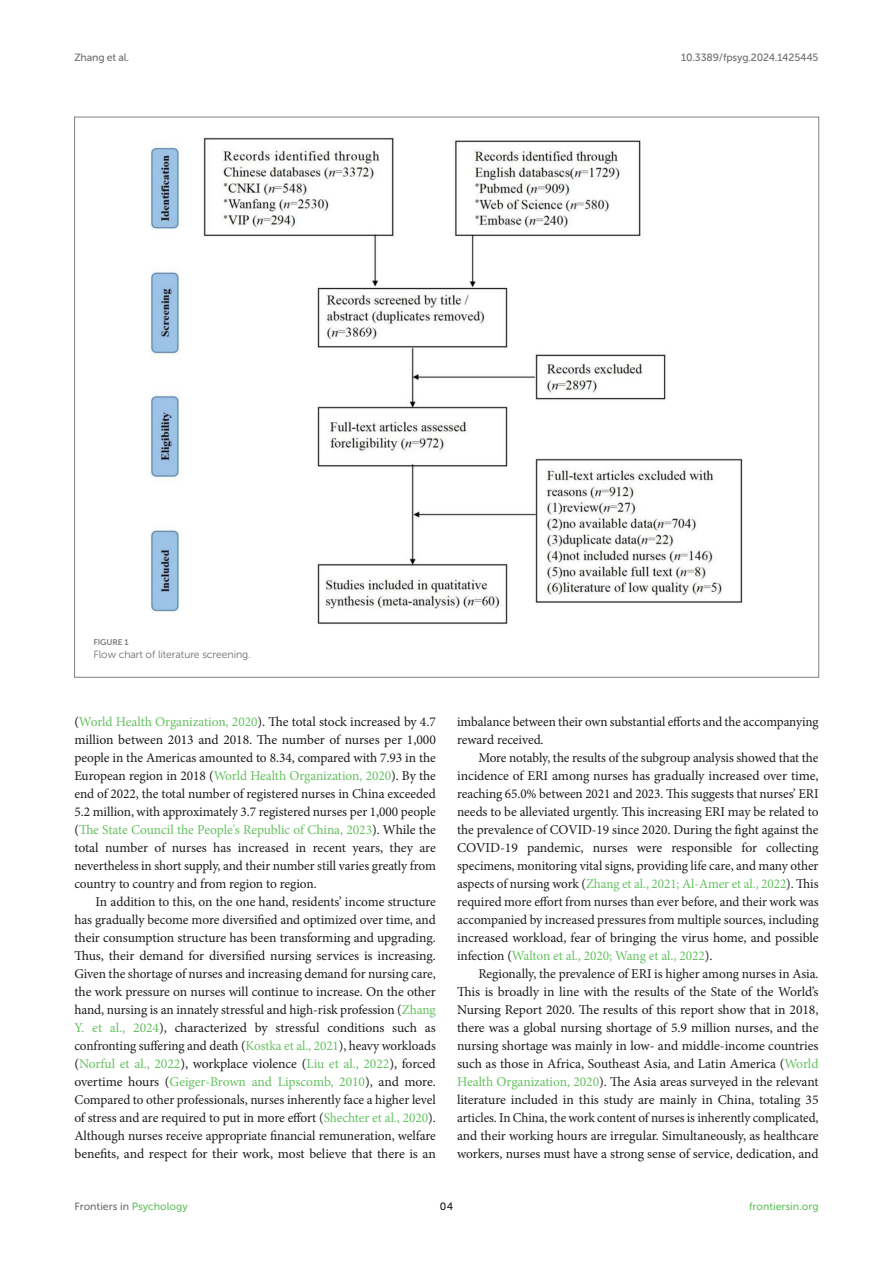
<style>
.page{position:relative;width:893px;height:1263px;background:#fff}
.page>*{position:absolute;margin:0;border:0;box-sizing:border-box;transform-origin:0 0}
.TEXT{font:13.5px/18px "Minion Pro";letter-spacing:-.005em;color:#1b1c1b;text-align:justify}
.t1{font:10.5px "Museo Sans 500";letter-spacing:-.015em;color:#706f70}
.FIG_LEG{font:10.5px "Museo Sans 300";letter-spacing:-.01em;color:#706f70}
.t2{font:10.5px "Museo Sans 500";color:#65c161}
.t3{font:10.5px "Museo Sans 500";color:#1b1c1b}
.FIG_HD{font:8.25px "Museo Sans 700";letter-spacing:-.01em;color:#7e7f7f}
.s1{color:#65c161}
</style>
<div class="page">
<img style="left:150px;top:137px;width:593px;height:487px">
<p class="t1" style="left:74px;top:51px;width:56px">Zhang et al.</p>
<p class="t1" style="left:681px;top:51px;width:139px">10.3389/fpsyg.2024.1425445</p>
<p class="FIG_HD" style="left:94px;top:637px;width:37px">FIGURE 1</p>
<p class="FIG_LEG" style="left:94px;top:649px;width:159px">Flow chart of literature screening.</p>
<p class="TEXT" style="left:74px;top:713px;width:363px">(<span class="s1">World Health Organization, 2020</span>). The total stock increased by 4.7 million between 2013 and 2018. The number of nurses per 1,000 people in the Americas amounted to 8.34, compared with 7.93 in the European region in 2018 (<span class="s1">World Health Organization, 2020</span>). By the end of 2022, the total number of registered nurses in China exceeded 5.2 million, with approximately 3.7 registered nurses per 1,000 people (<span class="s1">The State Council the People's Republic of China, 2023</span>). While the total number of nurses has increased in recent years, they are nevertheless in short supply, and their number still varies greatly from country to country and from region to region.</p>
<p class="TEXT" style="left:74px;top:893px;width:363px;text-indent:21px">In addition to this, on the one hand, residents’ income structure has gradually become more diversified and optimized over time, and their consumption structure has been transforming and upgrading.<br>Thus, their demand for diversified nursing services is increasing.<br>Given the shortage of nurses and increasing demand for nursing care, the work pressure on nurses will continue to increase. On the other hand, nursing is an innately stressful and high-risk profession (<span class="s1">Zhang Y. et al., 2024</span>), characterized by stressful conditions such as confronting suffering and death (<span class="s1">Kostka et al., 2021</span>), heavy workloads (<span class="s1">Norful et al., 2022</span>), workplace violence (<span class="s1">Liu et al., 2022</span>), forced overtime hours (<span class="s1">Geiger-Brown and Lipscomb, 2010</span>), and more.<br>Compared to other professionals, nurses inherently face a higher level of stress and are required to put in more effort (<span class="s1">Shechter et al., 2020</span>).<br>Although nurses receive appropriate financial remuneration, welfare benefits, and respect for their work, most believe that there is an</p>
<p class="TEXT" style="left:457px;top:713px;width:363px">imbalance between their own substantial efforts and the accompanying reward received.</p>
<p class="TEXT" style="left:457px;top:749px;width:363px;text-indent:21px">More notably, the results of the subgroup analysis showed that the incidence of ERI among nurses has gradually increased over time, reaching 65.0% between 2021 and 2023. This suggests that nurses’ ERI needs to be alleviated urgently. This increasing ERI may be related to the prevalence of COVID-19 since 2020. During the fight against the COVID-19 pandemic, nurses were responsible for collecting specimens, monitoring vital signs, providing life care, and many other aspects of nursing work (<span class="s1">Zhang et al., 2021; Al-Amer et al., 2022</span>). This required more effort from nurses than ever before, and their work was accompanied by increased pressures from multiple sources, including increased workload, fear of bringing the virus home, and possible infection (<span class="s1">Walton et al., 2020; Wang et al., 2022</span>).</p>
<p class="TEXT" style="left:457px;top:965px;width:363px;text-indent:21px">Regionally, the prevalence of ERI is higher among nurses in Asia.<br>This is broadly in line with the results of the State of the World’s Nursing Report 2020. The results of this report show that in 2018, there was a global nursing shortage of 5.9 million nurses, and the nursing shortage was mainly in low- and middle-income countries such as those in Africa, Southeast Asia, and Latin America (<span class="s1">World Health Organization, 2020</span>). The Asia areas surveyed in the relevant literature included in this study are mainly in China, totaling 35 articles. In China, the work content of nurses is inherently complicated, and their working hours are irregular. Simultaneously, as healthcare workers, nurses must have a strong sense of service, dedication, and</p>
<p class="t1" style="left:74px;top:1200px;width:115px">Frontiers in <span class="s1">Psychology</span></p>
<p class="t3" style="left:440px;top:1200px;width:15px">04</p>
<p class="t2" style="left:749px;top:1200px;width:71px">frontiersin.org</p>
</div>
